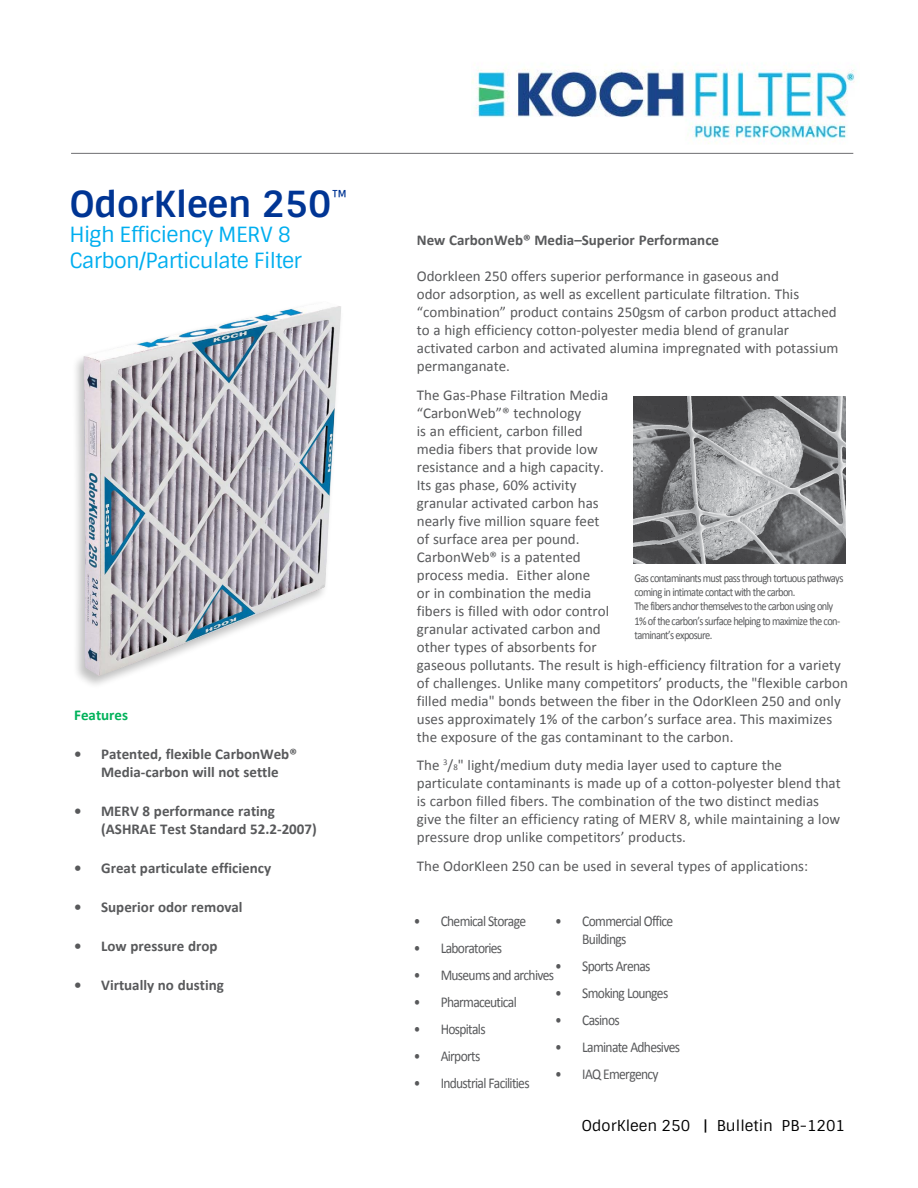
<style>
.page{position:relative;width:918px;height:1188px;background:#fff}
.page>*{position:absolute;margin:0;border:0;box-sizing:border-box;transform-origin:0 0}
.t1{font:700 36px "Sintony";color:#003594}
.t2{font:21px/25.2px "Sintony";letter-spacing:-.03em;color:#00aeef}
.t3{font:15px/18px "Calibri";color:#58595b}
.t4{font:700 15px/18px "Calibri";color:#58595b;text-align:center}
.t5{font:15px/18px "Calibri";letter-spacing:-.05em;color:#58595b;scale:.9 1}
.t6{font:15px "Sintony";color:#000}
.t7{font:700 15px "Calibri";color:#00b25a}
.t8{font:12px/14.2px "Calibri";letter-spacing:-.06em;color:#58595b;scale:.87 1}
.s1{font-size:8.7px}
</style>
<div class="page">
<div style="left:71px;top:300px;width:274px;height:389px;background:#000;opacity:.25"></div>
<img style="left:84px;top:302px;width:257px;height:374px">
<img style="left:633px;top:396px;width:212px;height:167px">
<img style="left:472px;top:63px;width:383px;height:91px">
<hr style="left:71px;top:153px;width:782px;height:1px;background:#6d6e71">
<h1 class="t1" style="left:69px;top:181px;width:280px">OdorKleen 250<sup>™</sup></h1>
<h2 class="t2" style="left:69px;top:223px;width:234px">High Efficiency MERV 8<br>Carbon/Particulate Filter</h2>
<p class="t7" style="left:74px;top:706px;width:55px">Features</p>
<p class="t4" style="left:74px;top:745px;width:224px">• Patented, flexible CarbonWeb®<br>Media-carbon will not settle</p>
<p class="t4" style="left:101px;top:802px;width:217px;text-align:left;text-indent:-27px">• MERV 8 performance rating (ASHRAE Test Standard 52.2-2007)</p>
<p class="t4" style="left:74px;top:859px;width:198px">• Great particulate efficiency</p>
<p class="t4" style="left:74px;top:898px;width:170px">• Superior odor removal</p>
<p class="t4" style="left:74px;top:937px;width:145px">• Low pressure drop</p>
<p class="t4" style="left:74px;top:976px;width:151px">• Virtually no dusting</p>
<p class="t4" style="left:417px;top:231px;width:304px">New CarbonWeb® Media–Superior Performance</p>
<p class="t3" style="left:417px;top:267px;width:423px">Odorkleen 250 offers superior performance in gaseous and<br>odor adsorption, as well as excellent particulate filtration. This “combination” product contains 250gsm of carbon product attached to a high efficiency cotton-polyester media blend of granular activated carbon and activated alumina impregnated with potassium permanganate.</p>
<p class="t3" style="left:417px;top:386px;width:433px">The Gas-Phase Filtration Media<br>“CarbonWeb”® technology<br>is an efficient, carbon filled<br>media fibers that provide low<br>resistance and a high capacity.<br>Its gas phase, 60% activity<br>granular activated carbon has<br>nearly five million square feet<br>of surface area per pound.<br>CarbonWeb® is a patented<br>process media. Either alone<br>or in combination the media<br>fibers is filled with odor control<br>granular activated carbon and<br>other types of absorbents for<br>gaseous pollutants. The result is high-efficiency filtration for a variety of challenges. Unlike many competitors’ products, the "flexible carbon filled media" bonds between the fiber in the OdorKleen 250 and only uses approximately 1% of the carbon’s surface area. This maximizes the exposure of the gas contaminant to the carbon.</p>
<p class="t3" style="left:417px;top:756px;width:425px">The <sup>3</sup>/<span class="s1">8</span>" light/medium duty media layer used to capture the particulate contaminants is made up of a cotton-polyester blend that is carbon filled fibers. The combination of the two distinct medias give the filter an efficiency rating of MERV 8, while maintaining a low pressure drop unlike competitors’ products.</p>
<p class="t3" style="left:417px;top:857px;width:393px">The OdorKleen 250 can be used in several types of applications:</p>
<p class="t8" style="left:634px;top:571px;width:242px">Gas contaminants must pass through tortuous pathways coming in intimate contact with the carbon.<br>The fibers anchor themselves to the carbon using only 1% of the carbon’s surface helping to maximize the con&shy;taminant’s exposure.</p>
<p class="t5" style="left:582px;top:912px;width:103px;text-indent:-27px">• Commercial Office<br>Buildings</p>
<p class="t5" style="left:555px;top:957px;width:107px">• Sports Arenas</p>
<p class="t5" style="left:555px;top:984px;width:127px">• Smoking Lounges</p>
<p class="t5" style="left:555px;top:1011px;width:73px">• Casinos</p>
<p class="t5" style="left:555px;top:1038px;width:140px">• Laminate Adhesives</p>
<p class="t5" style="left:555px;top:1065px;width:116px">• IAQ Emergency</p>
<p class="t6" style="left:581px;top:1116px;width:265px">OdorKleen 250 | Bulletin PB-1201</p>
<p class="t5" style="left:414px;top:912px;width:126px">• Chemical Storage</p>
<p class="t5" style="left:414px;top:939px;width:100px">• Laboratories</p>
<p class="t5" style="left:414px;top:966px;width:158px">• Museums and archives</p>
<p class="t5" style="left:414px;top:993px;width:116px">• Pharmaceutical</p>
<p class="t5" style="left:414px;top:1020px;width:81px">• Hospitals</p>
<p class="t5" style="left:414px;top:1047px;width:76px">• Airports</p>
<p class="t5" style="left:414px;top:1074px;width:130px">• Industrial Facilities</p>
</div>
